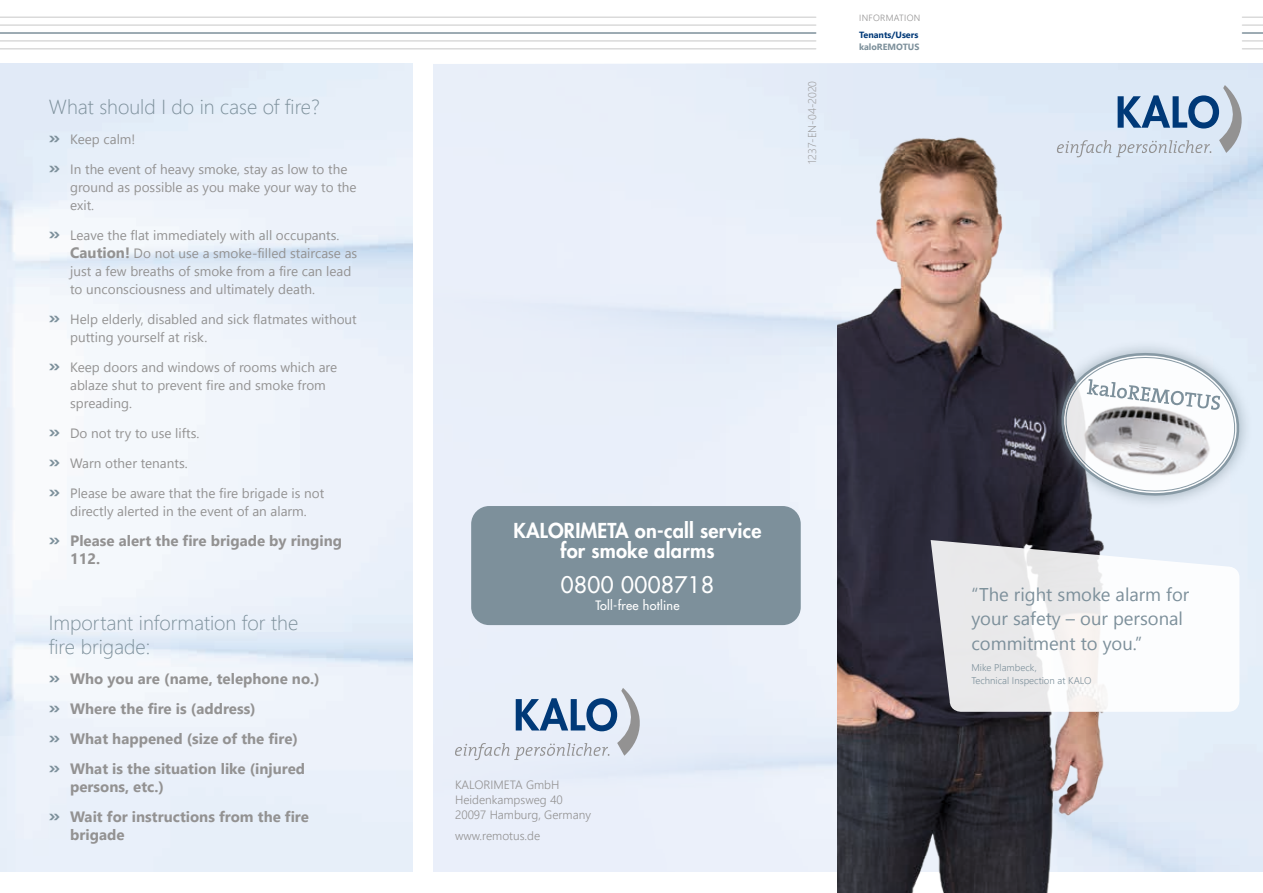
<style>
.page{position:relative;width:1263px;height:893px;background:#fff}
.page>*{position:absolute;margin:0;border:0;box-sizing:border-box;transform-origin:0 0}
.t1{font:22.35px "Futura LT";letter-spacing:.02em;color:#fff}
.t2{font:300 20.25px/24px "Segoe UI";color:#7d909b}
.t3{font:800 20.1px/20.9px "Futura LT";letter-spacing:.01em;color:#fff;text-align:center}
.t4{font:18.45px/24.3px "Segoe UI";color:#7d909b}
.t5{font:700 15px/30px "Segoe UI";color:#939292}
.t6{font:13.5px/18px "Segoe UI";color:#939292}
.t7{font:12.6px "Futura LT";letter-spacing:.02em;color:#fff}
.t8{font:300 12px/15px "Segoe UI";color:#939292}
.t9{font:300 11.25px "Segoe UI";color:#939292}
.t10{font:300 9.75px/13px "Segoe UI";color:#7d909b}
.t11{font:700 9px "Segoe UI";color:#003978}
.t12{font:300 9px "Segoe UI";letter-spacing:.035em;color:#939292}
.t13{font:700 9px "Segoe UI";color:#7d909b}
.s1{font-weight:700;font-size:19.5px;color:#7d909b}
.s2{font-weight:700;font-size:15px}
.s3{font-size:19.5px;color:#7d909b}
</style>
<div class="page">
<div style="left:434px;top:64px;width:829px;height:808px;background:#e9effa"></div>
<svg style="left:1057px;top:85px;width:191px;height:72px;background:#c9d2de"></svg>
<svg style="left:455px;top:688px;width:191px;height:72px;background:#c6d2e1"></svg>
<img style="left:838px;top:88px;width:380px;height:805px">
<svg style="left:931px;top:540px;width:308px;height:172px"></svg>
<div style="left:1048px;top:339px;width:205px;height:171px;background:#7d909b;opacity:.75"></div>
<svg style="left:1056px;top:346px;width:189px;height:153px"></svg>
<hr style="left:1242px;top:48px;width:21px;height:2px;background:#dadada">
<hr style="left:1242px;top:24px;width:21px;height:2px;background:#dadada">
<hr style="left:1242px;top:16px;width:21px;height:2px;background:#dadada">
<hr style="left:1242px;top:32px;width:21px;height:2px;background:#7d909b">
<hr style="left:1242px;top:40px;width:21px;height:2px;background:#dadada">
<hr style="left:0;top:48px;width:816px;height:2px;background:#dadada">
<hr style="left:0;top:24px;width:816px;height:2px;background:#dadada">
<hr style="left:0;top:16px;width:816px;height:2px;background:#dadada">
<hr style="left:0;top:32px;width:816px;height:2px;background:#7d909b">
<hr style="left:0;top:40px;width:816px;height:2px;background:#dadada">
<div style="left:471px;top:506px;width:330px;height:119px;background:#7d909b;border-radius:18px"></div>
<h2 class="t2" style="left:49px;top:94px;width:272px">What should I do in case of fire?</h2>
<p class="t6" style="left:49px;top:130px;width:88px"><span class="s1">»</span> Keep calm!</p>
<p class="t6" style="left:70px;top:160px;width:288px;text-indent:-21px"><span class="s1">»</span> In the event of heavy smoke, stay as low to the ground as possible as you make your way to the exit.</p>
<p class="t6" style="left:70px;top:226px;width:289px;text-indent:-21px"><span class="s1">»</span> Leave the flat immediately with all occupants.<br><span class="s2">Caution!</span> Do not use a smoke-filled staircase as just a few breaths of smoke from a fire can lead to unconsciousness and ultimately death.</p>
<p class="t6" style="left:70px;top:310px;width:288px;text-indent:-21px"><span class="s1">»</span> Help elderly, disabled and sick flatmates without putting yourself at risk.</p>
<p class="t6" style="left:70px;top:358px;width:268px;text-indent:-21px"><span class="s1">»</span> Keep doors and windows of rooms which are ablaze shut to prevent fire and smoke from spreading.</p>
<p class="t6" style="left:49px;top:424px;width:152px"><span class="s1">»</span> Do not try to use lifts.</p>
<p class="t6" style="left:49px;top:454px;width:140px"><span class="s1">»</span> Warn other tenants.</p>
<p class="t6" style="left:49px;top:484px;width:277px;text-align:center"><span class="s1">»</span> Please be aware that the fire brigade is not directly alerted in the event of an alarm.</p>
<p class="t5" style="left:70px;top:531px;width:273px;line-height:18px;text-indent:-21px"><span class="s3">»</span> Please alert the fire brigade by ringing<br>112.</p>
<h2 class="t2" style="left:49px;top:610px;width:251px">Important information for the fire brigade:</h2>
<p class="t5" style="left:49px;top:663px;width:272px"><span class="s3">»</span> Who you are (name, telephone no.) <span class="s3">»</span> Where the fire is (address)<br><span class="s3">»</span> What happened (size of the fire)<br><span class="s3">»</span> What is the situation like (injured</p>
<p class="t5" style="left:49px;top:771px;width:262px;text-indent:21px">persons, etc.)<br><span class="s3">»</span> Wait for instructions from the fire</p>
<p class="t5" style="left:70px;top:819px;width:56px">brigade</p>
<p class="t9" style="left:804px;top:164px;width:85px;rotate:-90deg">1237-EN-04-2020</p>
<p class="t12" style="left:859px;top:11px;width:63px">INFORMATION</p>
<p class="t11" style="left:859px;top:28px;width:61px">Tenants/Users</p>
<p class="t13" style="left:859px;top:40px;width:62px">kaloREMOTUS</p>
<h3 class="t3" style="left:513px;top:519px;width:250px">KALORIMETA on-call service for smoke alarms</h3>
<h1 class="t1" style="left:561px;top:570px;width:154px">0800 0008718</h1>
<p class="t7" style="left:595px;top:597px;width:86px">Toll-free hotline</p>
<p class="t8" style="left:455px;top:776px;width:137px">KALORIMETA GmbH<br>Heidenkampsweg 40<br>20097 Hamburg, Germany</p>
<p class="t8" style="left:455px;top:827px;width:87px">www.remotus.de</p>
<h3 class="t4" style="left:971px;top:582px;width:219px">“The right smoke alarm for your safety – our personal commitment to you.”</h3>
<p class="t10" style="left:971px;top:661px;width:122px">Mike Plambeck,<br>Technical Inspection at KALO</p>
</div>
